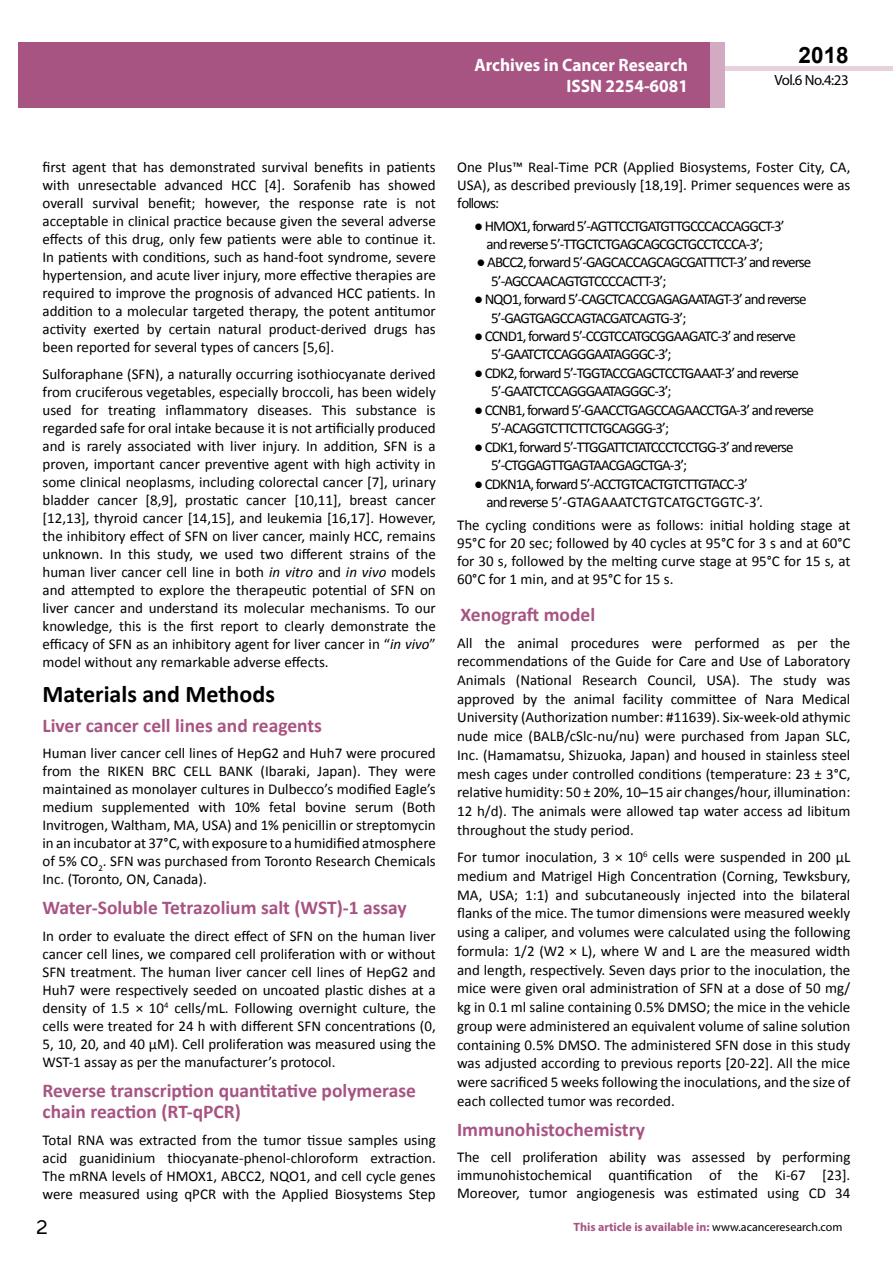
<style>
.page{position:relative;width:893px;height:1263px;background:#fff}
.page>*{position:absolute;margin:0;border:0;box-sizing:border-box;transform-origin:0 0}
.t1{font:25.5px "Tunga";color:#000}
.t2{font:700 24px "Calibri";color:#000}
.t3{font:700 22.5px "Arial";color:#000}
.t4{font:700 19.5px/21.5px "Calibri";color:#a75483}
.t5{font:700 18px/21.6px "Myriad Pro";color:#fff;text-align:right;scale:.96 1}
.t6{font:15px/18px "Calibri";letter-spacing:-.055em;color:#000;text-align:justify}
.t7{font:14.85px "Myriad Pro";letter-spacing:-.03em;color:#000}
.t8{font:700 12px "Myriad Pro";color:#a75483}
.s1{font-style:italic}
.s2{font-weight:400;color:#000}
</style>
<div class="page">
<div style="left:722px;top:66px;width:171px;height:5px;background:#e6d1dd"></div>
<div style="left:710px;top:42px;width:15px;height:66px;background:#d2aac1"></div>
<div style="left:19px;top:42px;width:691px;height:66px;background:#a75483"></div>
<p class="t5" style="left:475px;top:53px;width:224px">Archives in Cancer Research<br>ISSN 2254-6081</p>
<h3 class="t3" style="left:799px;top:40px;width:52px">2018</h3>
<p class="t7" style="left:774px;top:71px;width:76px">Vol.6 No.4:23</p>
<p class="t6" style="left:43px;top:158px;width:395px">first agent that has demonstrated survival benefits in patients with unresectable advanced HCC [4]. Sorafenib has showed overall survival benefit; however, the response rate is not acceptable in clinical practice because given the several adverse effects of this drug, only few patients were able to continue it.<br>In patients with conditions, such as hand-foot syndrome, severe hypertension, and acute liver injury, more effective therapies are required to improve the prognosis of advanced HCC patients. In addition to a molecular targeted therapy, the potent antitumor activity exerted by certain natural product-derived drugs has been reported for several types of cancers [5,6].</p>
<p class="t6" style="left:43px;top:365px;width:395px">Sulforaphane (SFN), a naturally occurring isothiocyanate derived from cruciferous vegetables, especially broccoli, has been widely used for treating inflammatory diseases. This substance is regarded safe for oral intake because it is not artificially produced and is rarely associated with liver injury. In addition, SFN is a proven, important cancer preventive agent with high activity in some clinical neoplasms, including colorectal cancer [7], urinary bladder cancer [8,9], prostatic cancer [10,11], breast cancer [12,13], thyroid cancer [14,15], and leukemia [16,17]. However, the inhibitory effect of SFN on liver cancer, mainly HCC, remains unknown. In this study, we used two different strains of the human liver cancer cell line in both <span class="s1">in vitro</span> and <span class="s1">in vivo</span> models and attempted to explore the therapeutic potential of SFN on liver cancer and understand its molecular mechanisms. To our knowledge, this is the first report to clearly demonstrate the efficacy of SFN as an inhibitory agent for liver cancer in “<span class="s1">in vivo</span>” model without any remarkable adverse effects.</p>
<h2 class="t2" style="left:43px;top:679px;width:234px">Materials and Methods</h2>
<h3 class="t4" style="left:43px;top:715px;width:281px">Liver cancer cell lines and reagents</h3>
<p class="t6" style="left:43px;top:744px;width:395px">Human liver cancer cell lines of HepG2 and Huh7 were procured from the RIKEN BRC CELL BANK (Ibaraki, Japan). They were maintained as monolayer cultures in Dulbecco’s modified Eagle’s medium supplemented with 10% fetal bovine serum (Both Invitrogen, Waltham, MA, USA) and 1% penicillin or streptomycin in an incubator at 37°C, with exposure to a humidified atmosphere of 5% CO<sub>2</sub>. SFN was purchased from Toronto Research Chemicals Inc. (Toronto, ON, Canada).</p>
<h3 class="t4" style="left:43px;top:897px;width:366px">Water-Soluble Tetrazolium salt (WST)-1 assay</h3>
<p class="t6" style="left:43px;top:927px;width:395px">In order to evaluate the direct effect of SFN on the human liver cancer cell lines, we compared cell proliferation with or without SFN treatment. The human liver cancer cell lines of HepG2 and Huh7 were respectively seeded on uncoated plastic dishes at a density of 1.5 × 10<sup>4</sup> cells/mL. Following overnight culture, the cells were treated for 24 h with different SFN concentrations (0, 5, 10, 20, and 40 µM). Cell proliferation was measured using the WST-1 assay as per the manufacturer’s protocol.</p>
<h3 class="t4" style="left:43px;top:1079px;width:375px">Reverse transcription quantitative polymerase chain reaction (RT-qPCR)</h3>
<p class="t6" style="left:43px;top:1131px;width:395px">Total RNA was extracted from the tumor tissue samples using acid guanidinium thiocyanate-phenol-chloroform extraction.<br>The mRNA levels of HMOX1, ABCC2, NQO1, and cell cycle genes were measured using qPCR with the Applied Biosystems Step</p>
<p class="t6" style="left:457px;top:158px;width:395px">One Plus™ Real-Time PCR (Applied Biosystems, Foster City, CA, USA), as described previously [18,19]. Primer sequences were as follows:</p>
<p class="t6" style="left:487px;top:217px;width:300px;text-indent:-12px">● HMOX1, forward 5’-AGTTCCTGATGTTGCCCACCAGGCT-3’ and reverse 5’-TTGCTCTGAGCAGCGCTGCCTCCCA-3’;</p>
<p class="t6" style="left:491px;top:253px;width:322px;line-height:18.5px;text-indent:-15px">● ABCC2, forward 5’-GAGCACCAGCAGCGATTTCT-3’ and reverse<br>5’-AGCCAACAGTGTCCCCACTT-3’;</p>
<p class="t6" style="left:491px;top:290px;width:317px;line-height:18.5px;text-indent:-17px">● NQO1, forward 5’-CAGCTCACCGAGAGAATAGT-3’ and reverse<br>5’-GAGTGAGCCAGTACGATCAGTG-3’;</p>
<p class="t6" style="left:491px;top:327px;width:306px;line-height:18.5px;text-indent:-17px">● CCND1, forward 5’-CCGTCCATGCGGAAGATC-3’ and reserve<br>5’-GAATCTCCAGGGAATAGGGC-3’;</p>
<p class="t6" style="left:491px;top:364px;width:309px;line-height:18.5px;text-indent:-17px">● CDK2, forward 5’-TGGTACCGAGCTCCTGAAAT-3’ and reverse<br>5’-GAATCTCCAGGGAATAGGGC-3’;</p>
<p class="t6" style="left:491px;top:401px;width:324px;line-height:18.5px;text-indent:-17px">● CCNB1, forward 5’-GAACCTGAGCCAGAACCTGA-3’ and reverse<br>5’-ACAGGTCTTCTTCTGCAGGG-3’;</p>
<p class="t6" style="left:491px;top:437px;width:304px;line-height:18.5px;text-indent:-17px">● CDK1, forward 5’-TTGGATTCTATCCCTCCTGG-3’ and reverse<br>5’-CTGGAGTTGAGTAACGAGCTGA-3’;</p>
<p class="t6" style="left:487px;top:474px;width:278px;line-height:18.5px;text-indent:-12px">● CDKN1A, forward 5’-ACCTGTCACTGTCTTGTACC-3’ and reverse 5’-GTAGAAATCTGTCATGCTGGTC-3’.</p>
<p class="t6" style="left:457px;top:516px;width:395px">The cycling conditions were as follows: initial holding stage at 95°C for 20 sec; followed by 40 cycles at 95°C for 3 s and at 60°C for 30 s, followed by the melting curve stage at 95°C for 15 s, at 60°C for 1 min, and at 95°C for 15 s.</p>
<h3 class="t4" style="left:460px;top:604px;width:136px">Xenograft model</h3>
<p class="t6" style="left:457px;top:634px;width:395px;line-height:18.6px">All the animal procedures were performed as per the recommendations of the Guide for Care and Use of Laboratory Animals (National Research Council, USA). The study was approved by the animal facility committee of Nara Medical University (Authorization number: #11639). Six-week-old athymic nude mice (BALB/cSlc-nu/nu) were purchased from Japan SLC, Inc. (Hamamatsu, Shizuoka, Japan) and housed in stainless steel mesh cages under controlled conditions (temperature: 23 ± 3°C, relative humidity: 50 ± 20%, 10–15 air changes/hour, illumination:<br>12 h/d). The animals were allowed tap water access ad libitum throughout the study period.</p>
<p class="t6" style="left:457px;top:848px;width:395px;line-height:18.8px">For tumor inoculation, 3 × 10<sup>6</sup> cells were suspended in 200 µL medium and Matrigel High Concentration (Corning, Tewksbury, MA, USA; 1:1) and subcutaneously injected into the bilateral flanks of the mice. The tumor dimensions were measured weekly using a caliper, and volumes were calculated using the following formula: 1/2 (W2 × L), where W and L are the measured width and length, respectively. Seven days prior to the inoculation, the mice were given oral administration of SFN at a dose of 50 mg/ kg in 0.1 ml saline containing 0.5% DMSO; the mice in the vehicle group were administered an equivalent volume of saline solution containing 0.5% DMSO. The administered SFN dose in this study was adjusted according to previous reports [20-22]. All the mice were sacrificed 5 weeks following the inoculations, and the size of each collected tumor was recorded.</p>
<h3 class="t4" style="left:457px;top:1118px;width:189px">Immunohistochemistry</h3>
<p class="t6" style="left:457px;top:1148px;width:395px">The cell proliferation ability was assessed by performing immunohistochemical quantification of the Ki-67 [23].<br>Moreover, tumor angiogenesis was estimated using CD 34</p>
<h1 class="t1" style="left:36px;top:1210px;width:13px">2</h1>
<p class="t8" style="left:574px;top:1219px;width:270px">This article is available in: <span class="s2">www.acanceresearch.com</span></p>
</div>
